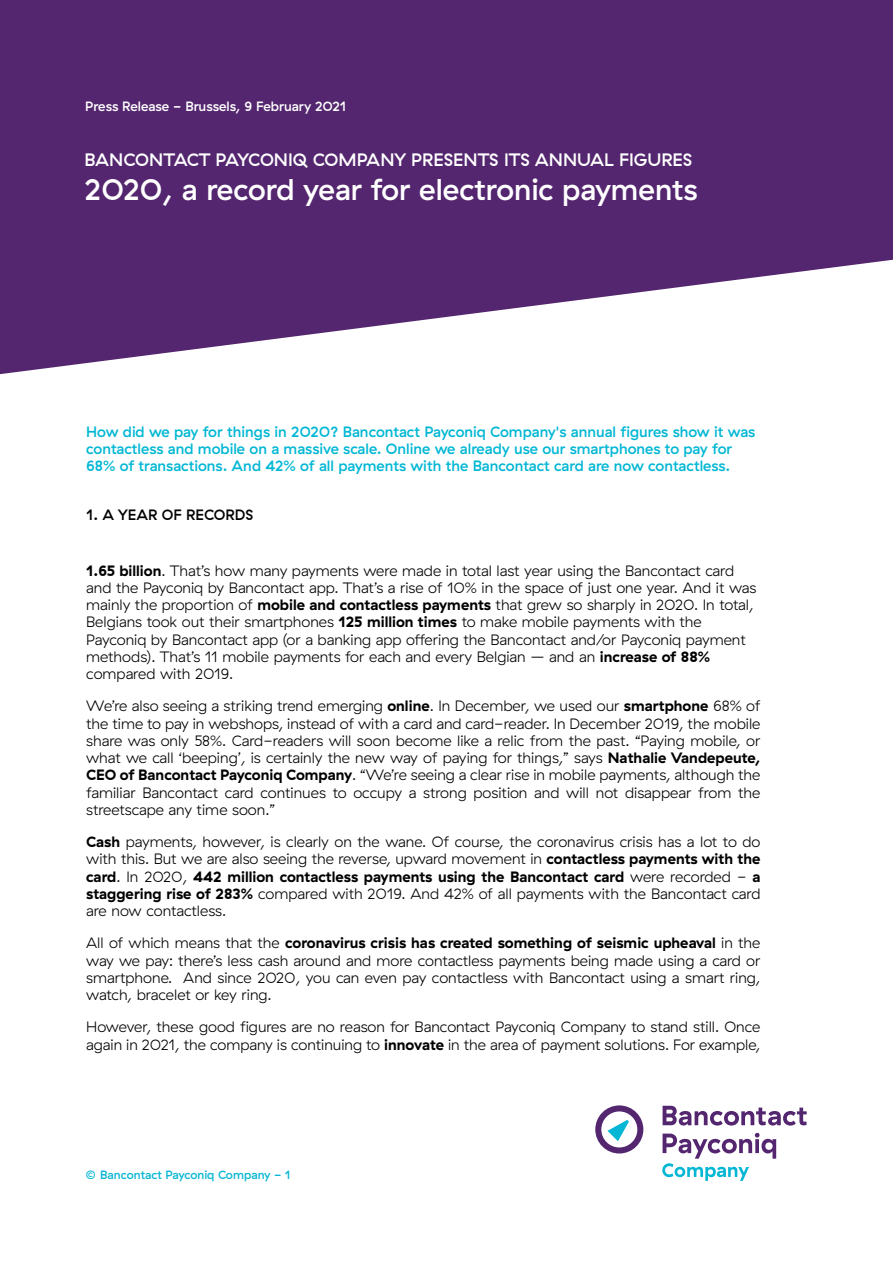
<style>
.page{position:relative;width:893px;height:1263px;background:#fff}
.page>*{position:absolute;margin:0;border:0;box-sizing:border-box;transform-origin:0 0}
.t1{font:500 30px "GT Haptik";color:#fff}
.t2{font:500 18px "GT Haptik";color:#fff}
.t3{font:300 15px/17.2px "GT Haptik";color:#000;text-align:justify}
.t4{font:500 15px/17.2px "GT Haptik";color:#00b7d4}
.t5{font:500 15px "GT Haptik";color:#000}
.t6{font:500 13.5px "GT Haptik";color:#fff}
.t7{font:500 12px "GT Haptik";color:#0bb7d4}
.s1{font-weight:700}
.s2{color:#00b7d4}
</style>
<div class="page">
<svg style="left:0;top:0;width:893px;height:375px;fill:#54266f"></svg>
<svg style="left:595px;top:1105px;width:48px;height:48px"></svg>
<svg style="left:663px;top:1106px;width:144px;height:19px"></svg>
<svg style="left:662px;top:1133px;width:114px;height:48px"></svg>
<p class="t6" style="left:85px;top:101px;width:263px">Press Release - Brussels, 9 February 2021</p>
<p class="t2" style="left:85px;top:151px;width:609px">BANCONTACT PAYCONIQ COMPANY PRESENTS ITS ANNUAL FIGURES</p>
<h1 class="t1" style="left:85px;top:176px;width:614px">2020, a record year for electronic payments</h1>
<p class="t4" style="left:86px;top:423px;width:671px">How did we pay for things in 2020? Bancontact Payconiq Company's annual figures show it was contactless and mobile on a massive scale. Online we already use our smartphones to pay for<br>68% of transactions. And 42% of all payments with the Bancontact card are now contactless.</p>
<p class="t5" style="left:86px;top:508px;width:169px">1. A YEAR OF RECORDS</p>
<p class="t3" style="left:86px;top:562px;width:672px;text-align:left"><span class="s1">1.65 billion</span>. That’s how many payments were made in total last year using the Bancontact card and the Payconiq by Bancontact app. That’s a rise of 10% in the space of just one year. And it was mainly the proportion of <span class="s1">mobile and contactless payments</span> that grew so sharply in 2020. In total, Belgians took out their smartphones <span class="s1">125 million times</span> to make mobile payments with the Payconiq by Bancontact app (or a banking app offering the Bancontact and/or Payconiq payment methods). That’s 11 mobile payments for each and every Belgian – and an <span class="s1">increase of 88% </span>compared with 2019.</p>
<p class="t3" style="left:86px;top:698px;width:676px">We’re also seeing a striking trend emerging <span class="s1">online</span>. In December, we used our <span class="s1">smartphone</span> 68% of the time to pay in webshops, instead of with a card and card-reader. In December 2019, the mobile share was only 58%. Card-readers will soon become like a relic from the past. “Paying mobile, or what we call ‘beeping’, is certainly the new way of paying for things,” says <span class="s1">Nathalie Vandepeute, CEO of Bancontact Payconiq Company</span>. “We’re seeing a clear rise in mobile payments, although the familiar Bancontact card continues to occupy a strong position and will not disappear from the streetscape any time soon.”</p>
<p class="t3" style="left:86px;top:834px;width:676px"><span class="s1">Cash</span> payments, however, is clearly on the wane. Of course, the coronavirus crisis has a lot to do with this. But we are also seeing the reverse, upward movement in <span class="s1">contactless payments with the card</span>. In 2020, <span class="s1">442 million contactless payments using the Bancontact card</span> were recorded - <span class="s1">a staggering rise of 283%</span> compared with 2019. And 42% of all payments with the Bancontact card are now contactless.</p>
<p class="t3" style="left:86px;top:935px;width:676px">All of which means that the <span class="s1">coronavirus crisis has created something of seismic upheaval</span> in the way we pay: there’s less cash around and more contactless payments being made using a card or smartphone. And since 2020, you can even pay contactless with Bancontact using a smart ring, watch, bracelet or key ring.</p>
<p class="t3" style="left:86px;top:1019px;width:676px">However, these good figures are no reason for Bancontact Payconiq Company to stand still. Once again in 2021, the company is continuing to <span class="s1">innovate</span> in the area of payment solutions. For example,</p>
<p class="t7" style="left:86px;top:1169px;width:206px"><span class="s2">©</span> Bancontact Payconiq Company - 1</p>
</div>
